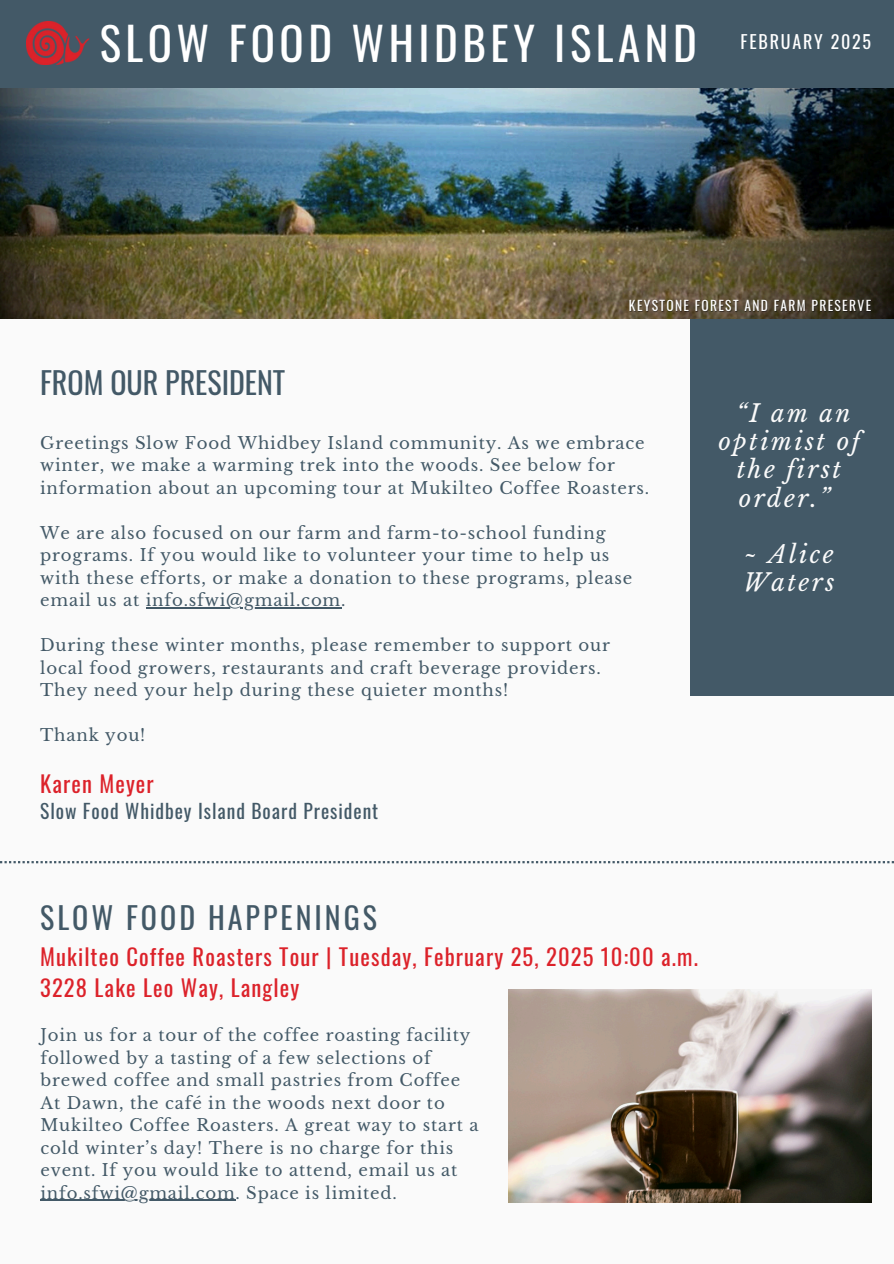
<style>
.page{position:relative;width:894px;height:1264px;background:#fff}
.page>*{position:absolute;margin:0;border:0;box-sizing:border-box;transform-origin:0 0}
.t1{font:45px "Oswald";letter-spacing:.1em;color:#fff}
.t2{font:30px "Oswald";letter-spacing:.1em;color:#435967}
.t3{font:30px "Oswald";color:#435967}
.t4{font:italic 24px/28.2px "Libre Baskerville";letter-spacing:.1em;color:#fafafa;text-align:center}
.t5{font:22.5px/30.3px "Oswald";letter-spacing:.05em;color:#dc222a}
.t6{font:19.5px "Oswald";letter-spacing:.05em;color:#435967}
.t7{font:18px "Oswald";letter-spacing:.1em;color:#fff}
.t8{font:16.5px/22.5px "Libre Baskerville";letter-spacing:.05em;color:#435967}
.t9{font:13.5px "Oswald";letter-spacing:.1em;color:#fff}
</style>
<div class="page">
<div style="left:0;top:0;width:893px;height:1263px;background:#fafafa"></div>
<svg style="left:0;top:861px;width:893px;height:2px"></svg>
<div style="left:689px;top:305px;width:204px;height:391px;background:#435967"></div>
<img style="left:0;top:88px;width:892px;height:231px">
<div style="left:0;top:0;width:893px;height:88px;background:#435967"></div>
<img style="left:26px;top:22px;width:63px;height:43px">
<hr style="left:146px;top:607px;width:195px;height:1px;background:#435967">
<hr style="left:40px;top:1199px;width:195px;height:1px;background:#435967">
<img style="left:508px;top:989px;width:363px;height:212px">
<h3 class="t1" style="left:100px;top:8px;width:598px">SLOW FOOD WHIDBEY ISLAND</h3>
<h4 class="t7" style="left:740px;top:28px;width:132px">FEBRUARY 2025</h4>
<p class="t3" style="left:40px;top:359px;width:247px">FROM OUR PRESIDENT</p>
<h3 class="t9" style="left:628px;top:295px;width:244px">KEYSTONE FOREST AND FARM PRESERVE</h3>
<p class="t8" style="left:40px;top:431px;width:610px">Greetings Slow Food Whidbey Island community. As we embrace winter, we make a warming trek into the woods. See below for information about an upcoming tour at Mukilteo Coffee Roasters.</p>
<p class="t8" style="left:40px;top:521px;width:593px">We are also focused on our farm and farm-to-school funding programs. If you would like to volunteer your time to help us with these efforts, or make a donation to these programs, please email us at info.sfwi@gmail.com.</p>
<h1 class="t8" style="left:40px;top:634px;width:571px">During these winter months, please remember to support our local food growers, restaurants and craft beverage providers.<br>They need your help during these quieter months!</h1>
<h1 class="t8" style="left:40px;top:724px;width:107px">Thank you!</h1>
<h2 class="t5" style="left:40px;top:767px;width:115px">Karen Meyer</h2>
<h2 class="t6" style="left:40px;top:795px;width:339px">Slow Food Whidbey Island Board President</h2>
<p class="t4" style="left:718px;top:399px;width:143px">“I am an optimist of the first order.”</p>
<p class="t4" style="left:743px;top:540px;width:93px;text-align:left">~ Alice<br>Waters</p>
<h6 class="t2" style="left:40px;top:894px;width:338px">SLOW FOOD HAPPENINGS</h6>
<h6 class="t5" style="left:40px;top:940px;width:659px">Mukilteo Coffee Roasters Tour | Tuesday, February 25, 2025 10:00 a.m.<br>3228 Lake Leo Way, Langley</h6>
<h6 class="t8" style="left:40px;top:1023px;width:439px">Join us for a tour of the coffee roasting facility followed by a tasting of a few selections of brewed coffee and small pastries from Coffee At Dawn, the café in the woods next door to Mukilteo Coffee Roasters. A great way to start a cold winter’s day! There is no charge for this event. If you would like to attend, email us at</h6>
<h6 class="t8" style="left:40px;top:1181px;width:358px">info.sfwi@gmail.com. Space is limited.</h6>
</div>
